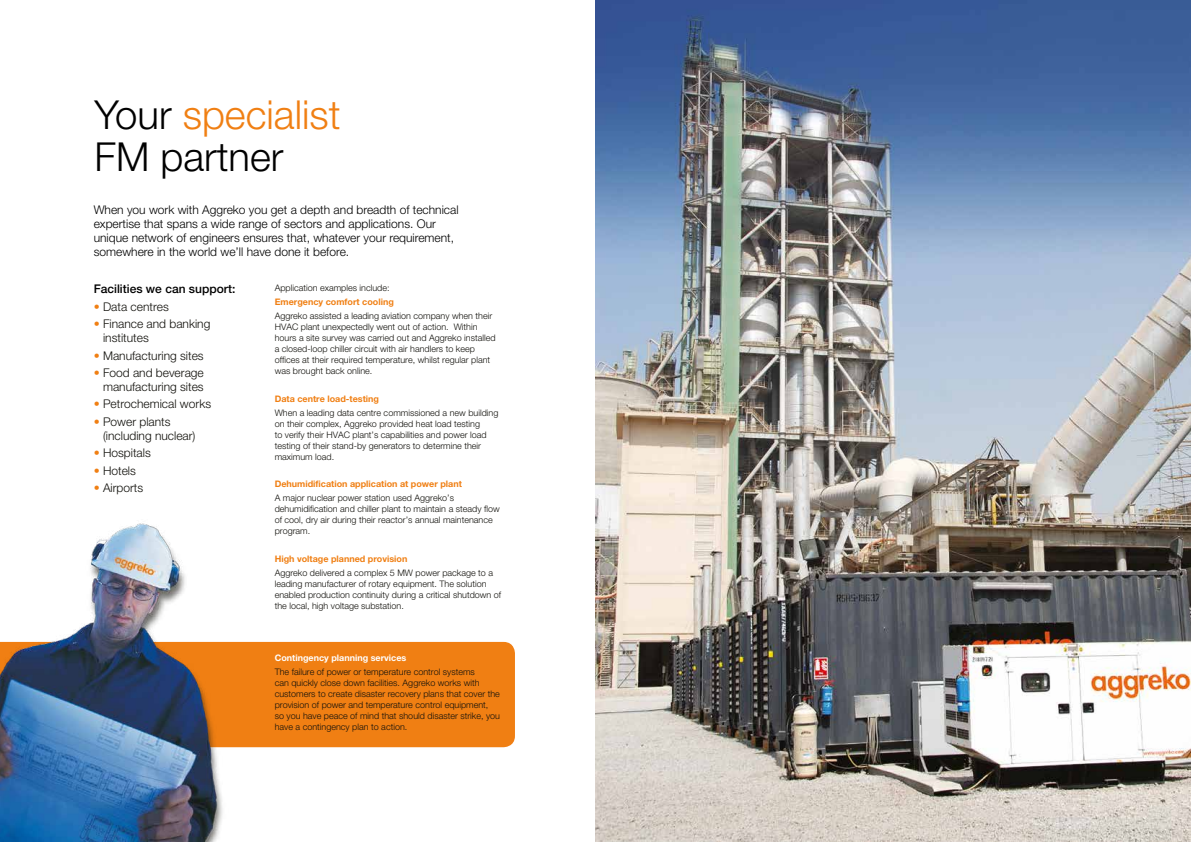
<style>
.page{position:relative;width:1191px;height:842px;background:#fff}
.page>*{position:absolute;margin:0;border:0;box-sizing:border-box;transform-origin:0 0}
.t1{font:300 40px/42px "Helvetica Neue LT Pro";color:#000}
.t2{font:300 12px/14px "Helvetica Neue LT Pro";color:#000}
.t3{font:300 12px/14.4px "Helvetica Neue LT Pro";color:#12110c}
.t4{font:500 12px "Helvetica Neue LT Pro";color:#000}
.t5{font:300 9px/11px "Helvetica Neue LT Pro";color:#12110c}
.t6{font:700 9px "Helvetica Neue LT Pro";color:#f07f13}
.t7{font:700 9px "Helvetica Neue LT Pro";color:#fff}
.s1{color:#f07f13}
</style>
<div class="page">
<div style="left:236px;top:642px;width:279px;height:105px;background:#f07f13"></div>
<img style="left:0;top:523px;width:236px;height:319px">
<img style="left:595px;top:0;width:596px;height:842px">
<h1 class="t1" style="left:94px;top:93px;width:247px">Your <span class="s1">specialist<br></span>FM partner</h1>
<p class="t2" style="left:94px;top:203px;width:366px">When you work with Aggreko you get a depth and breadth of technical expertise that spans a wide range of sectors and applications. Our unique network of engineers ensures that, whatever your requirement, somewhere in the world we’ll have done it before.</p>
<h2 class="t4" style="left:94px;top:282px;width:143px">Facilities we can support:</h2>
<h2 class="t3" style="left:94px;top:299px;width:77px"><span class="s1">•</span> Data centres</h2>
<h2 class="t3" style="left:103px;top:316px;width:109px;text-indent:-9px"><span class="s1">•</span> Finance and banking institutes</h2>
<h2 class="t3" style="left:94px;top:348px;width:112px"><span class="s1">•</span> Manufacturing sites</h2>
<h2 class="t3" style="left:94px;top:365px;width:112px;text-align:right"><span class="s1">•</span> Food and beverage manufacturing sites</h2>
<h2 class="t3" style="left:94px;top:397px;width:119px"><span class="s1">•</span> Petrochemical works</h2>
<h2 class="t3" style="left:103px;top:414px;width:94px;text-indent:-9px"><span class="s1">•</span> Power plants (including nuclear)</h2>
<h2 class="t3" style="left:94px;top:446px;width:59px"><span class="s1">•</span> Hospitals</h2>
<h2 class="t3" style="left:94px;top:463px;width:44px"><span class="s1">•</span> Hotels</h2>
<h2 class="t3" style="left:94px;top:480px;width:51px"><span class="s1">•</span> Airports</h2>
<p class="t5" style="left:275px;top:282px;width:116px">Application examples include:</p>
<p class="t6" style="left:275px;top:296px;width:121px">Emergency comfort cooling</p>
<p class="t5" style="left:275px;top:310px;width:222px">Aggreko assisted a leading aviation company when their HVAC plant unexpectedly went out of action. Within hours a site survey was carried out and Aggreko installed a closed-loop chiller circuit with air handlers to keep offices at their required temperature, whilst regular plant was brought back online.</p>
<p class="t6" style="left:275px;top:393px;width:106px">Data centre load-testing</p>
<p class="t5" style="left:275px;top:407px;width:225px">When a leading data centre commissioned a new building on their complex, Aggreko provided heat load testing<br>to verify their HVAC plant’s capabilities and power load testing of their stand-by generators to determine their maximum load.</p>
<p class="t6" style="left:275px;top:478px;width:189px">Dehumidification application at power plant</p>
<p class="t5" style="left:275px;top:492px;width:226px">A major nuclear power station used Aggreko’s dehumidification and chiller plant to maintain a steady flow of cool, dry air during their reactor’s annual maintenance program.</p>
<p class="t6" style="left:275px;top:553px;width:134px">High voltage planned provision</p>
<p class="t5" style="left:275px;top:567px;width:228px">Aggreko delivered a complex 5 MW power package to a leading manufacturer of rotary equipment. The solution enabled production continuity during a critical shutdown of the local, high voltage substation.</p>
<p class="t7" style="left:275px;top:652px;width:133px">Contingency planning services</p>
<p class="t5" style="left:275px;top:666px;width:227px">The failure of power or temperature control systems<br>can quickly close down facilities. Aggreko works with customers to create disaster recovery plans that cover the provision of power and temperature control equipment,<br>so you have peace of mind that should disaster strike, you have a contingency plan to action.</p>
</div>
